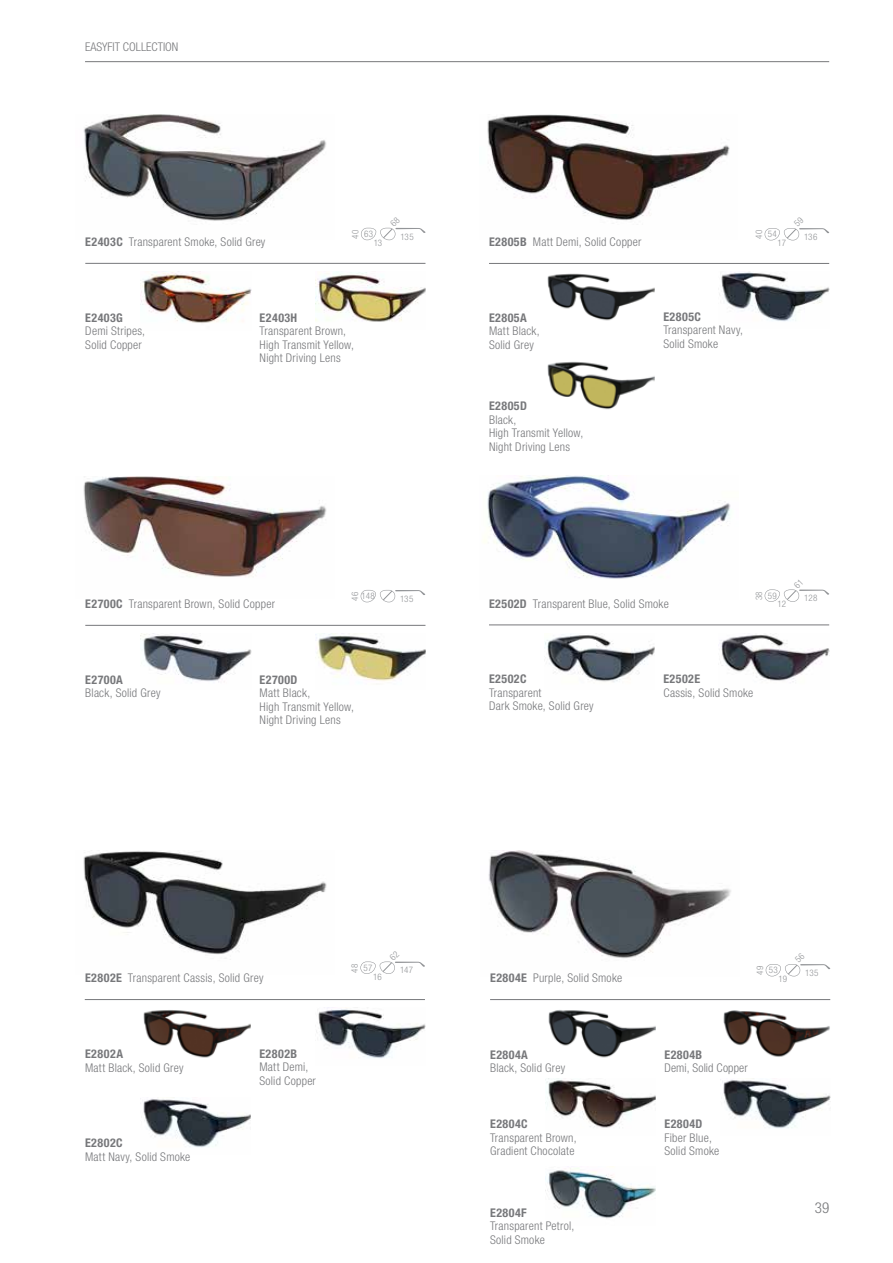
<style>
.page{position:relative;width:893px;height:1263px;background:#fff}
.page>*{position:absolute;margin:0;border:0;box-sizing:border-box;transform-origin:0 0}
.t1{font:300 condensed 15px "Helvetica Neue LT Std";color:#77787b}
.t2{font:300 condensed 12px/13.5px "Helvetica Neue LT Std";letter-spacing:.02em;color:#77787b}
.t3{font:700 condensed 12px "Helvetica Neue LT Std";letter-spacing:.04em;color:#77787b}
.t4{font:300 condensed 12px "Helvetica Neue LT Std";color:#77787b}
.t5{font:300 condensed 9px "Helvetica Neue LT Std";letter-spacing:.04em;color:#939598}
.s1{font-weight:700}
</style>
<div class="page">
<img style="left:488px;top:850px;width:243px;height:109px">
<img style="left:548px;top:1010px;width:108px;height:48px">
<img style="left:723px;top:1010px;width:107px;height:47px">
<img style="left:547px;top:1168px;width:109px;height:51px">
<img style="left:546px;top:1078px;width:110px;height:50px">
<img style="left:720px;top:1078px;width:110px;height:50px">
<img style="left:547px;top:273px;width:108px;height:48px">
<img style="left:487px;top:114px;width:243px;height:106px">
<hr style="left:85px;top:61px;width:744px;height:1px;background:#77787b">
<hr style="left:489px;top:263px;width:340px;height:1px;background:#77787b">
<hr style="left:490px;top:999px;width:340px;height:1px;background:#77787b">
<img style="left:547px;top:361px;width:108px;height:49px">
<img style="left:719px;top:271px;width:110px;height:50px">
<img style="left:83px;top:114px;width:243px;height:107px">
<img style="left:141px;top:272px;width:110px;height:51px">
<img style="left:315px;top:272px;width:110px;height:50px">
<hr style="left:85px;top:263px;width:340px;height:1px;background:#77787b">
<img style="left:483px;top:476px;width:248px;height:103px">
<img style="left:545px;top:633px;width:110px;height:49px">
<img style="left:720px;top:635px;width:109px;height:47px">
<hr style="left:489px;top:625px;width:340px;height:1px;background:#77787b">
<img style="left:83px;top:476px;width:244px;height:101px">
<img style="left:141px;top:634px;width:110px;height:49px">
<img style="left:315px;top:634px;width:110px;height:47px">
<svg style="left:361px;top:590px;width:64px;height:12px"></svg>
<hr style="left:85px;top:625px;width:340px;height:1px;background:#77787b">
<img style="left:83px;top:851px;width:244px;height:108px">
<img style="left:143px;top:1010px;width:108px;height:48px">
<img style="left:143px;top:1097px;width:108px;height:51px">
<img style="left:316px;top:1009px;width:109px;height:49px">
<hr style="left:85px;top:999px;width:340px;height:1px;background:#77787b">
<svg style="left:765px;top:228px;width:64px;height:12px"></svg>
<svg style="left:766px;top:964px;width:64px;height:12px"></svg>
<svg style="left:361px;top:227px;width:65px;height:13px"></svg>
<svg style="left:765px;top:589px;width:64px;height:13px"></svg>
<svg style="left:360px;top:961px;width:65px;height:13px"></svg>
<p class="t4" style="left:85px;top:40px;width:95px">EASYFIT COLLECTION</p>
<p class="t2" style="left:85px;top:235px;width:182px"><span class="s1">E2403C</span> Transparent Smoke, Solid Grey</p>
<p class="t5" style="left:350px;top:239px;width:11px;rotate:-90deg">40</p>
<p class="t5" style="left:364px;top:229px;width:11px">63</p>
<p class="t5" style="left:400px;top:231px;width:15px">135</p>
<p class="t5" style="left:374px;top:237px;width:10px">13</p>
<p class="t2" style="left:489px;top:235px;width:154px"><span class="s1">E2805B</span> Matt Demi, Solid Copper</p>
<p class="t5" style="left:754px;top:239px;width:11px;rotate:-90deg">40</p>
<p class="t5" style="left:768px;top:229px;width:11px">54</p>
<p class="t5" style="left:804px;top:231px;width:15px">136</p>
<p class="t5" style="left:777px;top:238px;width:10px">17</p>
<p class="t3" style="left:85px;top:310px;width:39px">E2403G</p>
<p class="t2" style="left:85px;top:324px;width:61px">Demi Stripes,<br>Solid Copper</p>
<p class="t3" style="left:260px;top:310px;width:39px">E2403H</p>
<p class="t2" style="left:260px;top:324px;width:96px">Transparent Brown,<br>High Transmit Yellow,<br>Night Driving Lens</p>
<p class="t3" style="left:489px;top:310px;width:39px">E2805A</p>
<p class="t2" style="left:489px;top:324px;width:52px">Matt Black,<br>Solid Grey</p>
<p class="t3" style="left:663px;top:309px;width:39px">E2805C</p>
<p class="t2" style="left:663px;top:323px;width:81px">Transparent Navy,<br>Solid Smoke</p>
<p class="t3" style="left:489px;top:399px;width:39px">E2805D</p>
<p class="t2" style="left:489px;top:413px;width:96px">Black,<br>High Transmit Yellow,<br>Night Driving Lens</p>
<p class="t2" style="left:85px;top:597px;width:191px"><span class="s1">E2700C</span> Transparent Brown, Solid Copper</p>
<p class="t5" style="left:350px;top:601px;width:11px;rotate:-90deg">46</p>
<p class="t5" style="left:400px;top:593px;width:15px">135</p>
<p class="t5" style="left:362px;top:591px;width:15px">148</p>
<p class="t2" style="left:489px;top:597px;width:181px"><span class="s1">E2502D</span> Transparent Blue, Solid Smoke</p>
<p class="t5" style="left:754px;top:600px;width:11px;rotate:-90deg">38</p>
<p class="t5" style="left:768px;top:590px;width:11px">59</p>
<p class="t5" style="left:804px;top:593px;width:15px">128</p>
<p class="t5" style="left:777px;top:599px;width:10px">12</p>
<p class="t3" style="left:85px;top:672px;width:39px">E2700A</p>
<p class="t2" style="left:85px;top:686px;width:77px">Black, Solid Grey</p>
<p class="t3" style="left:260px;top:672px;width:39px">E2700D</p>
<p class="t2" style="left:260px;top:686px;width:96px">Matt Black,<br>High Transmit Yellow,<br>Night Driving Lens</p>
<p class="t3" style="left:489px;top:672px;width:39px">E2502C</p>
<p class="t2" style="left:489px;top:685px;width:106px">Transparent<br>Dark Smoke, Solid Grey</p>
<p class="t3" style="left:663px;top:672px;width:38px">E2502E</p>
<p class="t2" style="left:663px;top:686px;width:91px">Cassis, Solid Smoke</p>
<p class="t2" style="left:85px;top:971px;width:180px"><span class="s1">E2802E</span> Transparent Cassis, Solid Grey</p>
<p class="t5" style="left:349px;top:972px;width:11px;rotate:-90deg">48</p>
<p class="t5" style="left:364px;top:962px;width:10px">57</p>
<p class="t5" style="left:400px;top:965px;width:15px">147</p>
<p class="t5" style="left:373px;top:971px;width:10px">16</p>
<p class="t2" style="left:490px;top:971px;width:134px"><span class="s1">E2804E</span> Purple, Solid Smoke</p>
<p class="t5" style="left:755px;top:975px;width:11px;rotate:-90deg">49</p>
<p class="t5" style="left:769px;top:965px;width:11px">53</p>
<p class="t5" style="left:805px;top:967px;width:15px">135</p>
<p class="t5" style="left:778px;top:974px;width:10px">19</p>
<p class="t3" style="left:85px;top:1046px;width:39px">E2802A</p>
<p class="t2" style="left:85px;top:1060px;width:100px">Matt Black, Solid Grey</p>
<p class="t3" style="left:259px;top:1046px;width:39px">E2802B</p>
<p class="t2" style="left:259px;top:1060px;width:58px">Matt Demi,<br>Solid Copper</p>
<p class="t3" style="left:490px;top:1047px;width:39px">E2804A</p>
<p class="t2" style="left:490px;top:1061px;width:77px">Black, Solid Grey</p>
<p class="t3" style="left:664px;top:1047px;width:39px">E2804B</p>
<p class="t2" style="left:664px;top:1061px;width:85px">Demi, Solid Copper</p>
<p class="t3" style="left:85px;top:1136px;width:39px">E2802C</p>
<p class="t2" style="left:85px;top:1150px;width:107px">Matt Navy, Solid Smoke</p>
<p class="t3" style="left:490px;top:1117px;width:39px">E2804C</p>
<p class="t2" style="left:490px;top:1130px;width:88px">Transparent Brown,<br>Gradient Chocolate</p>
<p class="t3" style="left:664px;top:1117px;width:39px">E2804D</p>
<p class="t2" style="left:664px;top:1130px;width:56px">Fiber Blue,<br>Solid Smoke</p>
<p class="t3" style="left:490px;top:1205px;width:38px">E2804F</p>
<p class="t2" style="left:490px;top:1219px;width:86px">Transparent Petrol,<br>Solid Smoke</p>
<p class="t1" style="left:815px;top:1199px;width:16px">39</p>
</div>
